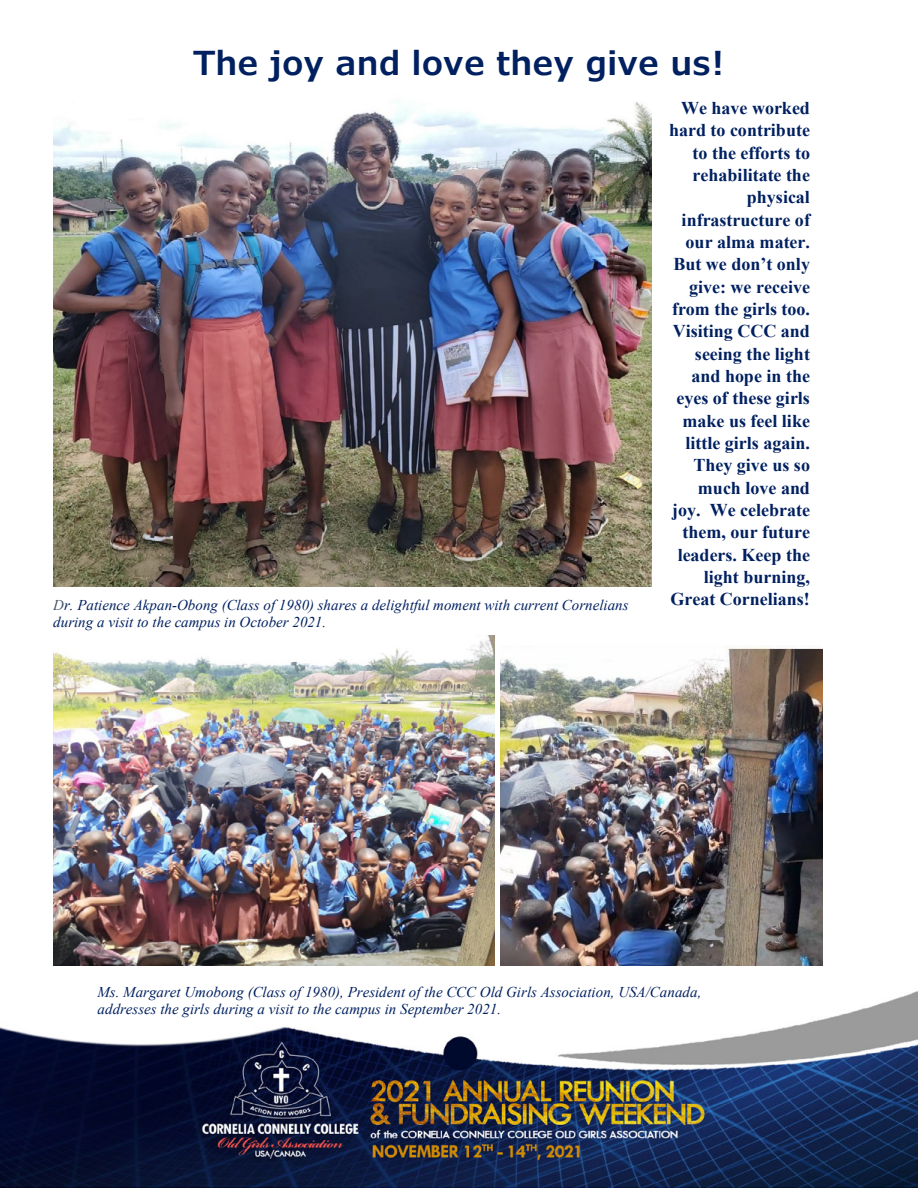
<style>
.page{position:relative;width:918px;height:1188px;background:#fff}
.page>*{position:absolute;margin:0;border:0;box-sizing:border-box;transform-origin:0 0}
.t1{font:600 33px "Verdana Pro";letter-spacing:.005em;color:#002060}
.t2{font:700 18px/22.4px "Times New Roman";color:#002060;text-align:right}
.t3{font:italic 15px/17.2px "Times New Roman";color:#002060}
.s1{color:#44546a}
</style>
<div class="page">
<img style="left:0;top:635px;width:918px;height:552px">
<img style="left:53px;top:635px;width:441px;height:331px">
<img style="left:53px;top:102px;width:599px;height:485px">
<img style="left:500px;top:646px;width:322px;height:320px">
<div style="left:98px;top:982px;width:664px;height:42px;background:#fff"></div>
<h1 class="t1" style="left:193px;top:42px;width:533px">The joy and love they give us!</h1>
<p class="t2" style="left:669px;top:96px;width:143px">We have worked hard to contribute to the efforts to rehabilitate the physical infrastructure of our alma mater.<br>But we don’t only give: we receive from the girls too.<br>Visiting CCC and seeing the light and hope in the eyes of these girls make us feel like little girls again.<br>They give us so much love and joy. We celebrate them, our future leaders. Keep the light burning,<br>Great Cornelians!</p>
<p class="t3" style="left:53px;top:596px;width:577px"><span class="s1">D</span>r. Patience Akpan-Obong (Class of 1980) shares a delightful moment with current Cornelians during a visit to the campus in October 2021.</p>
<p class="t3" style="left:98px;top:983px;width:605px">Ms. Margaret Umobong (Class of 1980), President of the CCC Old Girls Association, USA/Canada, addresses the girls during a visit to the campus in September 2021.</p>
</div>
